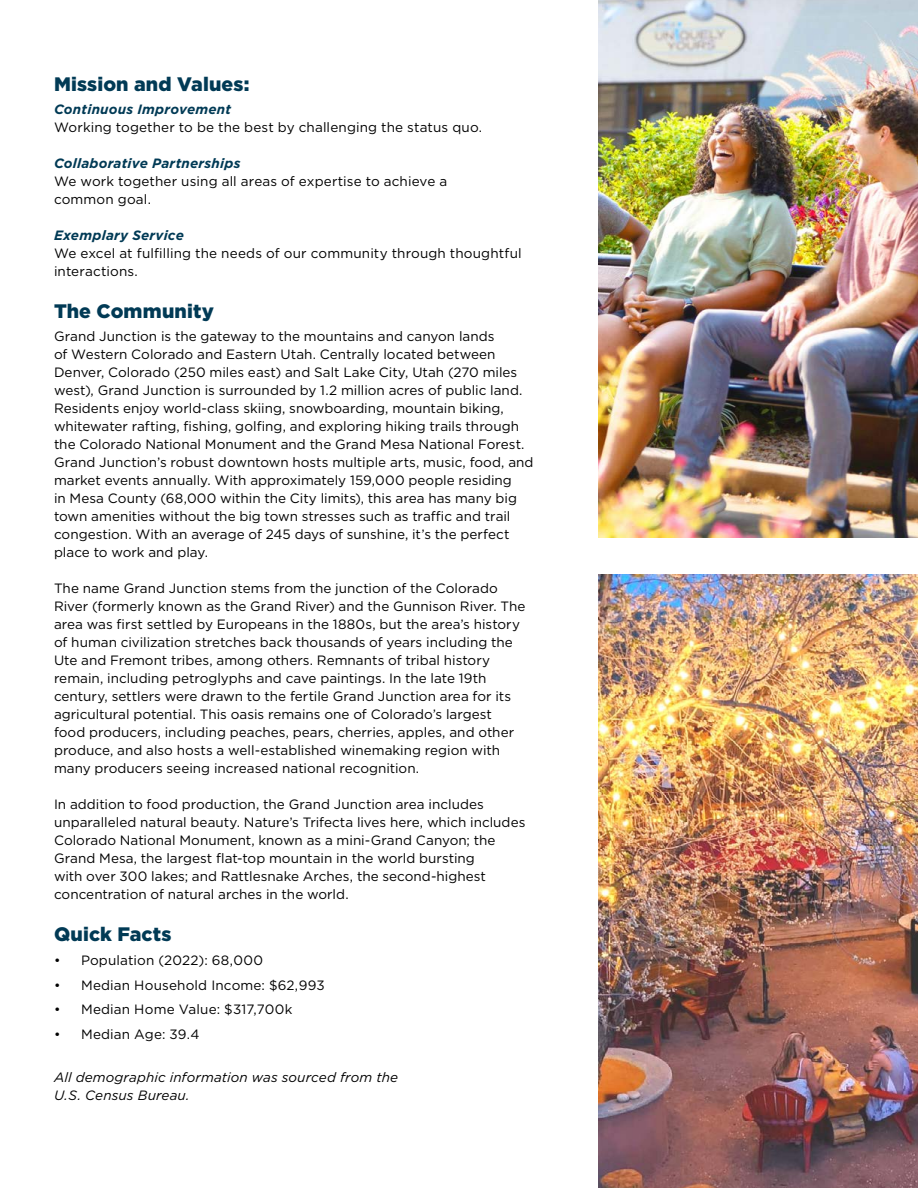
<style>
.page{position:relative;width:918px;height:1188px;background:#fff}
.page>*{position:absolute;margin:0;border:0;box-sizing:border-box;transform-origin:0 0}
.t1{font:900 19.5px "Gotham";letter-spacing:.01em;color:#013a55}
.t2{font:13.5px/18px "Gotham";color:#000}
.t3{font:italic 700 13.5px "Gotham";letter-spacing:.015em;color:#013a55}
.t4{font:italic 13.5px/18px "Gotham";letter-spacing:.01em;color:#000}
</style>
<div class="page">
<img style="left:598px;top:0;width:320px;height:538px">
<img style="left:598px;top:575px;width:320px;height:613px">
<h1 class="t1" style="left:54px;top:70px;width:197px">Mission and Values:</h1>
<p class="t3" style="left:54px;top:100px;width:179px">Continuous Improvement</p>
<p class="t2" style="left:54px;top:118px;width:430px">Working together to be the best by challenging the status quo.</p>
<p class="t3" style="left:54px;top:154px;width:188px">Collaborative Partnerships</p>
<p class="t2" style="left:54px;top:172px;width:395px">We work together using all areas of expertise to achieve a common goal.</p>
<p class="t3" style="left:54px;top:226px;width:131px">Exemplary Service</p>
<p class="t2" style="left:54px;top:244px;width:469px">We excel at fulfilling the needs of our community through thoughtful interactions.</p>
<h1 class="t1" style="left:54px;top:298px;width:161px">The Community</h1>
<p class="t2" style="left:54px;top:327px;width:481px">Grand Junction is the gateway to the mountains and canyon lands<br>of Western Colorado and Eastern Utah. Centrally located between Denver, Colorado (250 miles east) and Salt Lake City, Utah (270 miles west), Grand Junction is surrounded by 1.2 million acres of public land.<br>Residents enjoy world-class skiing, snowboarding, mountain biking, whitewater rafting, fishing, golfing, and exploring hiking trails through the Colorado National Monument and the Grand Mesa National Forest.<br>Grand Junction’s robust downtown hosts multiple arts, music, food, and market events annually. With approximately 159,000 people residing<br>in Mesa County (68,000 within the City limits), this area has many big town amenities without the big town stresses such as traffic and trail congestion. With an average of 245 days of sunshine, it’s the perfect place to work and play.</p>
<p class="t2" style="left:54px;top:579px;width:473px">The name Grand Junction stems from the junction of the Colorado River (formerly known as the Grand River) and the Gunnison River. The area was first settled by Europeans in the 1880s, but the area’s history of human civilization stretches back thousands of years including the Ute and Fremont tribes, among others. Remnants of tribal history remain, including petroglyphs and cave paintings. In the late 19th century, settlers were drawn to the fertile Grand Junction area for its agricultural potential. This oasis remains one of Colorado’s largest food producers, including peaches, pears, cherries, apples, and other produce, and also hosts a well-established winemaking region with many producers seeing increased national recognition.</p>
<p class="t2" style="left:54px;top:795px;width:473px">In addition to food production, the Grand Junction area includes unparalleled natural beauty. Nature’s Trifecta lives here, which includes Colorado National Monument, known as a mini-Grand Canyon; the Grand Mesa, the largest flat-top mountain in the world bursting<br>with over 300 lakes; and Rattlesnake Arches, the second-highest concentration of natural arches in the world.</p>
<h1 class="t1" style="left:54px;top:921px;width:119px">Quick Facts</h1>
<p class="t2" style="left:54px;top:951px;width:211px">• Population (2022): 68,000</p>
<p class="t2" style="left:54px;top:975px;width:272px">• Median Household Income: $62,993</p>
<p class="t2" style="left:54px;top:1000px;width:240px">• Median Home Value: $317,700k</p>
<p class="t2" style="left:54px;top:1025px;width:147px">• Median Age: 39.4</p>
<p class="t4" style="left:54px;top:1068px;width:346px">All demographic information was sourced from the<br>U.S. Census Bureau.</p>
</div>
